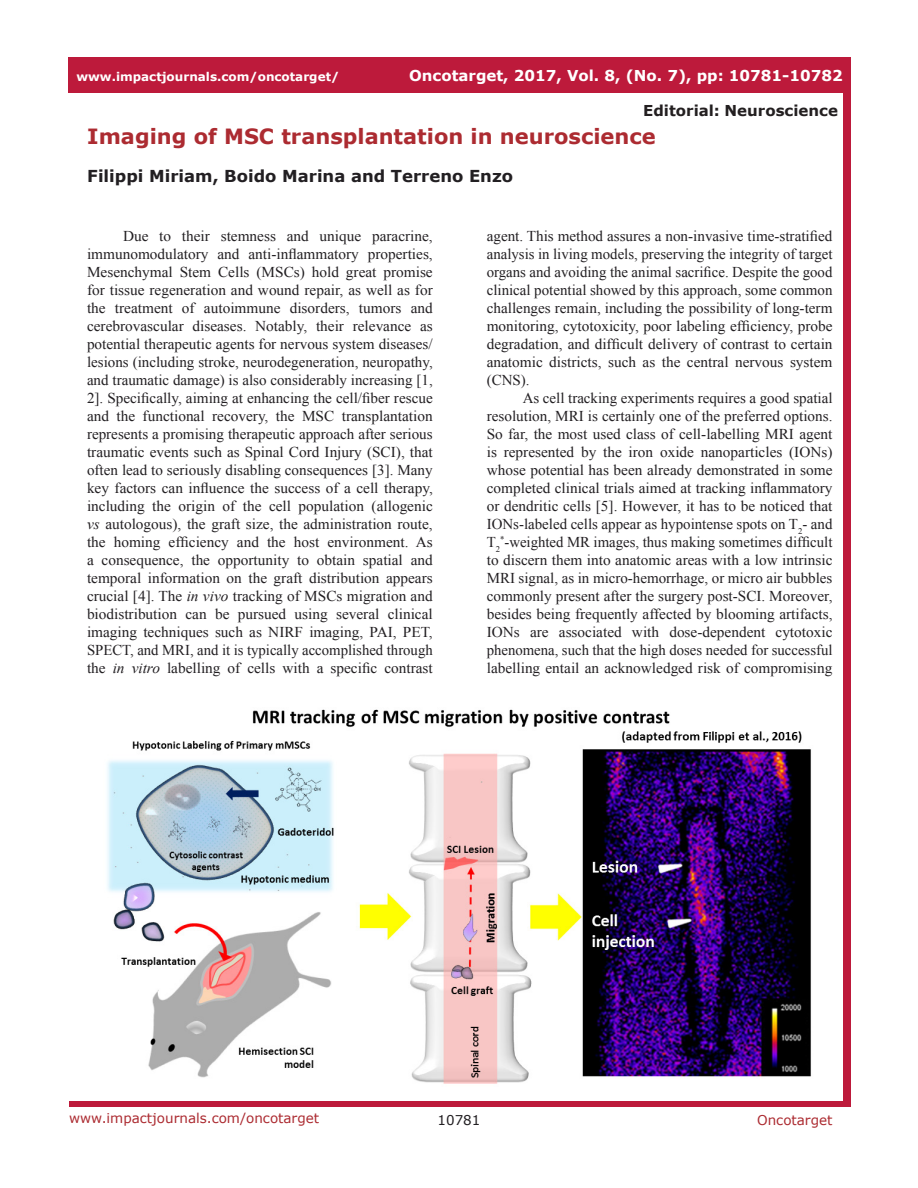
<style>
.page{position:relative;width:918px;height:1188px;background:#fff}
.page>*{position:absolute;margin:0;border:0;box-sizing:border-box;transform-origin:0 0}
.t1{font:700 21px "Verdana";color:#ac2b31}
.Authors{font:700 16.5px "Verdana";color:#221f22}
.BodyTextEditorial{font:15px/18px "Times New Roman";color:#221f22;text-align:justify}
.t2{font:700 15px "Verdana";color:#fff}
.t3{font:700 15px "Verdana";color:#231f20}
.t4{font:13.5px "Verdana";color:#ac2b31}
.t5{font:13.5px "Verdana";color:#221f22}
.t6{font:700 12px "Verdana";color:#fff}
.s1{font-style:italic}
</style>
<div class="page">
<div style="left:69px;top:57px;width:781px;height:36px;background:#bd1a3b"></div>
<img style="left:107px;top:709px;width:704px;height:375px">
<p class="t6" style="left:76px;top:68px;width:264px">www.impactjournals.com/oncotarget/</p>
<p class="t2" style="left:409px;top:65px;width:435px">Oncotarget, 2017, Vol. 8, (No. 7), pp: 10781-10782</p>
<p class="t3" style="left:643px;top:100px;width:196px">Editorial: Neuroscience</p>
<p class="t1" style="left:87px;top:122px;width:570px">Imaging of MSC transplantation in neuroscience</p>
<p class="Authors" style="left:87px;top:164px;width:427px">Filippi Miriam, Boido Marina and Terreno Enzo</p>
<p class="BodyTextEditorial" style="left:87px;top:227px;width:347px;text-indent:36px">Due to their stemness and unique paracrine, immunomodulatory and anti-inflammatory properties, Mesenchymal Stem Cells (MSCs) hold great promise for tissue regeneration and wound repair, as well as for the treatment of autoimmune disorders, tumors and cerebrovascular diseases. Notably, their relevance as potential therapeutic agents for nervous system diseases/ lesions (including stroke, neurodegeneration, neuropathy, and traumatic damage) is also considerably increasing [1, 2]. Specifically, aiming at enhancing the cell/fiber rescue and the functional recovery, the MSC transplantation represents a promising therapeutic approach after serious traumatic events such as Spinal Cord Injury (SCI), that often lead to seriously disabling consequences [3]. Many key factors can influence the success of a cell therapy, including the origin of the cell population (allogenic <span class="s1">vs</span> autologous), the graft size, the administration route, the homing efficiency and the host environment. As a consequence, the opportunity to obtain spatial and temporal information on the graft distribution appears crucial [4]. The <span class="s1">in vivo</span> tracking of MSCs migration and biodistribution can be pursued using several clinical imaging techniques such as NIRF imaging, PAI, PET, SPECT, and MRI, and it is typically accomplished through the <span class="s1">in vitro</span> labelling of cells with a specific contrast</p>
<p class="BodyTextEditorial" style="left:487px;top:227px;width:347px">agent. This method assures a non-invasive time-stratified analysis in living models, preserving the integrity of target organs and avoiding the animal sacrifice. Despite the good clinical potential showed by this approach, some common challenges remain, including the possibility of long-term monitoring, cytotoxicity, poor labeling efficiency, probe degradation, and difficult delivery of contrast to certain anatomic districts, such as the central nervous system (CNS).</p>
<p class="BodyTextEditorial" style="left:487px;top:389px;width:347px;text-indent:36px">As cell tracking experiments requires a good spatial resolution, MRI is certainly one of the preferred options.<br>So far, the most used class of cell-labelling MRI agent is represented by the iron oxide nanoparticles (IONs) whose potential has been already demonstrated in some completed clinical trials aimed at tracking inflammatory or dendritic cells [5]. However, it has to be noticed that IONs-labeled cells appear as hypointense spots on T<sub>2</sub>- and T<sub>2</sub><sup>*</sup>-weighted MR images, thus making sometimes difficult to discern them into anatomic areas with a low intrinsic MRI signal, as in micro-hemorrhage, or micro air bubbles commonly present after the surgery post-SCI. Moreover, besides being frequently affected by blooming artifacts, IONs are associated with dose-dependent cytotoxic phenomena, such that the high doses needed for successful labelling entail an acknowledged risk of compromising</p>
<p class="t4" style="left:69px;top:1109px;width:252px">www.impactjournals.com/oncotarget</p>
<p class="t5" style="left:438px;top:1111px;width:44px">10781</p>
<p class="t4" style="left:757px;top:1111px;width:77px">Oncotarget</p>
</div>
